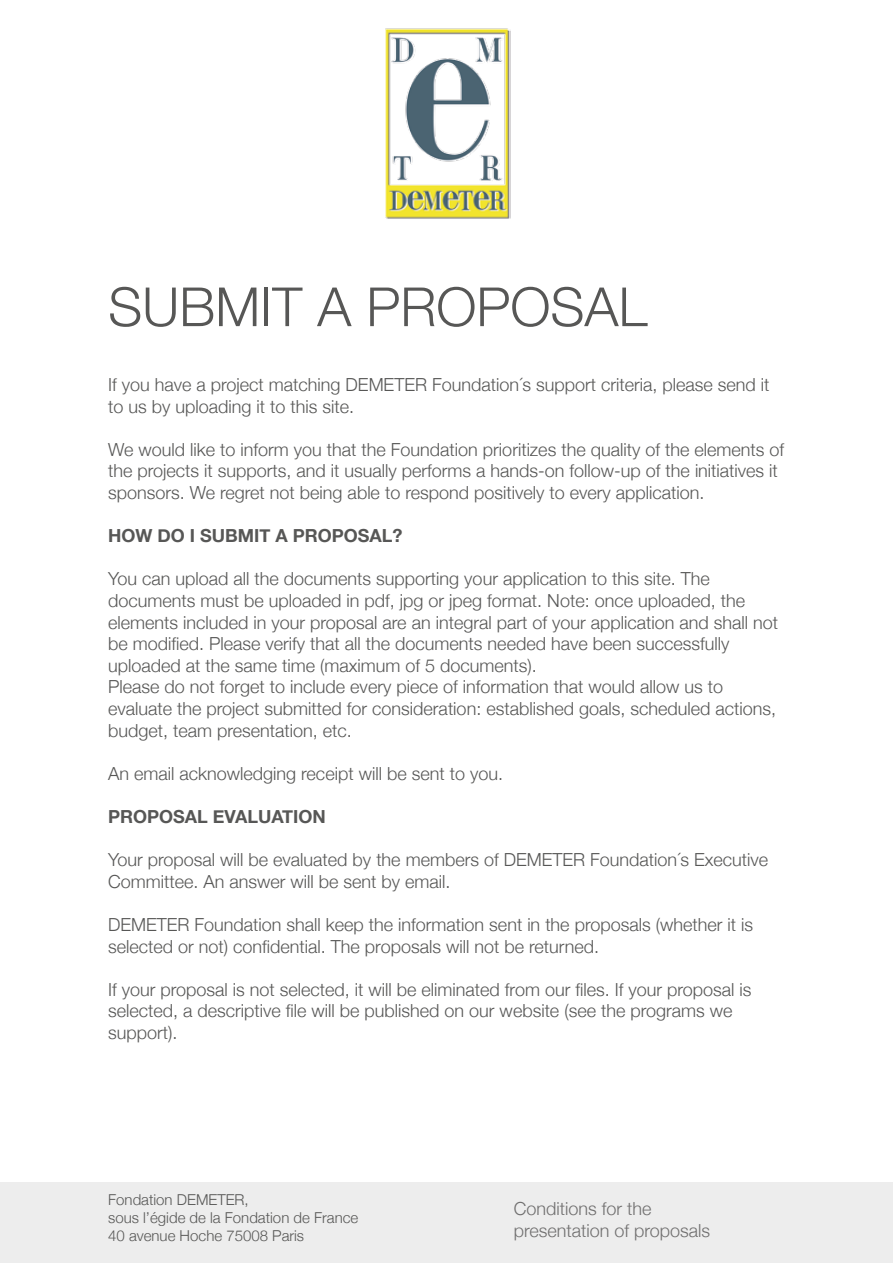
<style>
.page{position:relative;width:893px;height:1263px;background:#fff}
.page>*{position:absolute;margin:0;border:0;box-sizing:border-box;transform-origin:0 0}
.t1{font:300 54px "Helvetica Neue";color:#575756}
.t2{font:300 18px/21.6px "Helvetica Neue";color:#575756}
.t3{font:700 18px "Helvetica Neue";color:#575756}
.t4{font:300 18px/21.6px "Helvetica Neue";color:#706f6f}
.t5{font:300 15px/18px "Helvetica Neue";color:#575756}
</style>
<div class="page">
<div style="left:0;top:1182px;width:893px;height:81px;background:#ededed"></div>
<img style="left:385px;top:28px;width:126px;height:191px">
<h1 class="t1" style="left:108px;top:263px;width:541px">SUBMIT A PROPOSAL</h1>
<p class="t2" style="left:108px;top:373px;width:663px">If you have a project matching DEMETER Foundation´s support criteria, please send it to us by uploading it to this site.</p>
<p class="t2" style="left:108px;top:437px;width:677px">We would like to inform you that the Foundation prioritizes the quality of the elements of the projects it supports, and it usually performs a hands-on follow-up of the initiatives it sponsors. We regret not being able to respond positively to every application.</p>
<p class="t3" style="left:108px;top:522px;width:296px">HOW DO I SUBMIT A PROPOSAL?</p>
<p class="t2" style="left:108px;top:567px;width:671px">You can upload all the documents supporting your application to this site. The documents must be uploaded in pdf, jpg or jpeg format. Note: once uploaded, the elements included in your proposal are an integral part of your application and shall not be modified. Please verify that all the documents needed have been successfully uploaded at the same time (maximum of 5 documents).<br>Please do not forget to include every piece of information that would allow us to evaluate the project submitted for consideration: established goals, scheduled actions, budget, team presentation, etc.</p>
<p class="t2" style="left:108px;top:761px;width:396px">An email acknowledging receipt will be sent to you.</p>
<p class="t3" style="left:108px;top:802px;width:219px">PROPOSAL EVALUATION</p>
<p class="t2" style="left:108px;top:848px;width:661px">Your proposal will be evaluated by the members of DEMETER Foundation´s Executive<br>Committee. An answer will be sent by email.</p>
<p class="t2" style="left:108px;top:913px;width:646px">DEMETER Foundation shall keep the information sent in the proposals (whether it is selected or not) confidential. The proposals will not be returned.</p>
<p class="t2" style="left:108px;top:977px;width:645px">If your proposal is not selected, it will be eliminated from our files. If your proposal is selected, a descriptive file will be published on our website (see the programs we support).</p>
<p class="t5" style="left:108px;top:1190px;width:252px">Fondation DEMETER,<br>sous l’égide de la Fondation de France<br>40 avenue Hoche 75008 Paris</p>
<p class="t4" style="left:514px;top:1197px;width:198px">Conditions for the presentation of proposals</p>
</div>
